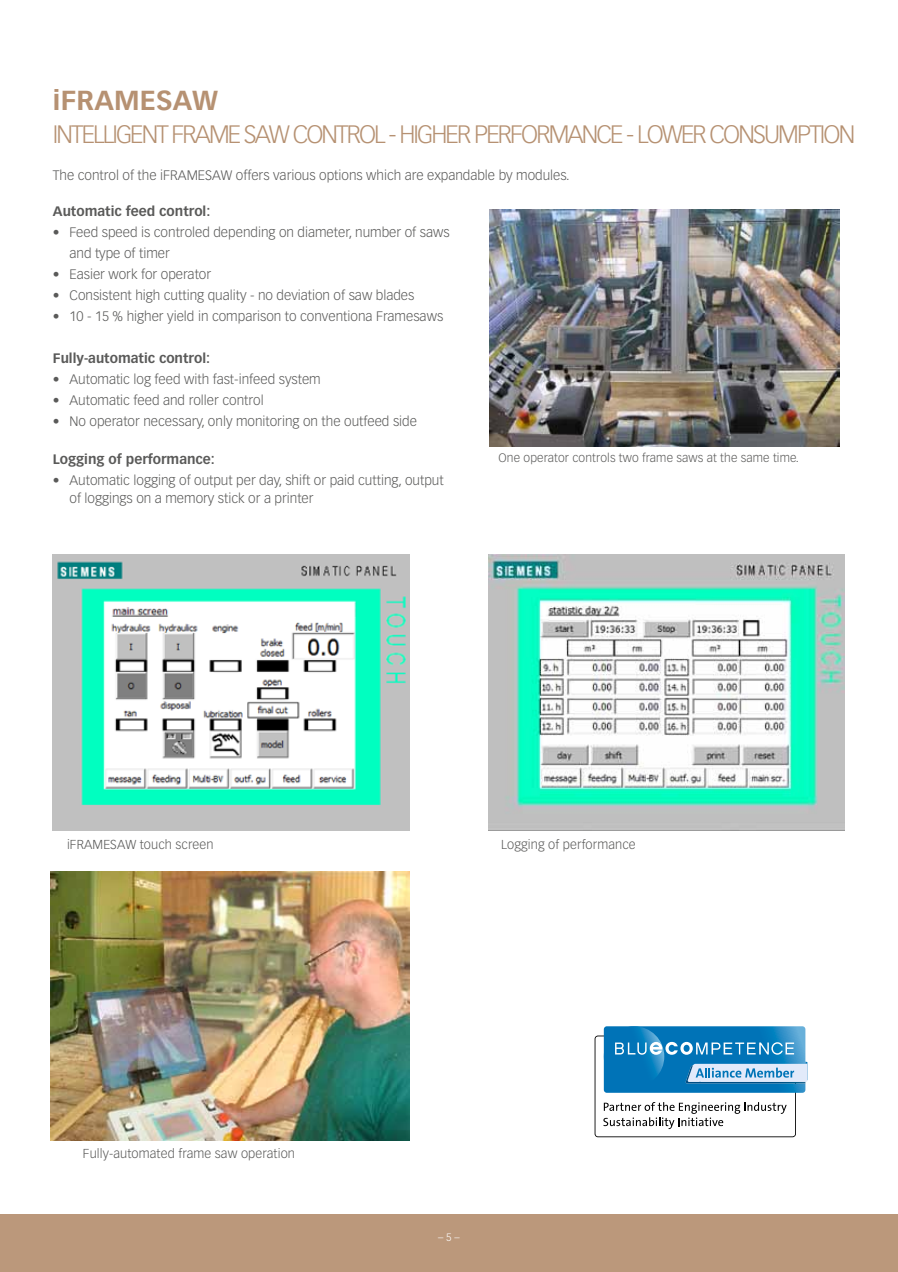
<style>
.page{position:relative;width:898px;height:1272px;background:#fff}
.page>*{position:absolute;margin:0;border:0;box-sizing:border-box;transform-origin:0 0}
.t1{font:700 27px "Vectora LH";letter-spacing:.01em;color:#b69172}
.t2{font:300 24.75px "Vectora LH";color:#b69172}
.t3{font:300 13.5px/21px "Vectora LH";color:#5a5a59}
.t4{font:700 13.5px "Vectora LH";color:#5a5a59}
.t5{font:300 12.75px "Vectora LH";letter-spacing:.01em;color:#5a5a59}
.t6{font:300 12px "Vectora LH";letter-spacing:.01em;color:#5a5a59}
.t7{font:300 10.5px "Vectora LH";color:#fff}
</style>
<div class="page">
<svg style="left:594px;top:1026px;width:213px;height:111px"></svg>
<img style="left:51px;top:871px;width:358px;height:269px">
<img style="left:488px;top:554px;width:356px;height:276px">
<img style="left:53px;top:554px;width:356px;height:276px">
<img style="left:489px;top:209px;width:350px;height:237px">
<div style="left:0;top:1214px;width:897px;height:57px;background:#bb987b"></div>
<h1 class="t1" style="left:53px;top:84px;width:166px">iFRAMESAW</h1>
<h2 class="t2" style="left:53px;top:120px;width:15px">Intelli</h2>
<h2 class="t2" style="left:116px;top:120px;width:27px">gentframesawcontrol</h2>
<h2 class="t2" style="left:388px;top:120px;width:56px">- higherperformance</h2>
<h2 class="t2" style="left:626px;top:120px;width:20px">- lowerconsumption</h2>
<p class="t3" style="left:53px;top:164px;width:518px">The control of the iFRAMESAW offers various options which are expandable by modules.</p>
<p class="t4" style="left:53px;top:203px;width:159px">Automatic feed control:</p>
<p class="t3" style="left:69px;top:222px;width:381px;text-indent:-16px">• Feed speed is controled depending on diameter, number of saws and type of timer</p>
<p class="t3" style="left:53px;top:264px;width:160px">• Easier work for operator</p>
<p class="t3" style="left:53px;top:285px;width:363px">• Consistent high cutting quality - no deviation of saw blades</p>
<p class="t3" style="left:53px;top:306px;width:391px">• 10 - 15 % higher yield in comparison to conventiona Framesaws</p>
<p class="t4" style="left:53px;top:350px;width:159px">Fully-automatic control:</p>
<p class="t3" style="left:53px;top:369px;width:269px">• Automatic log feed with fast-infeed system</p>
<p class="t3" style="left:53px;top:390px;width:212px">• Automatic feed and roller control</p>
<p class="t3" style="left:53px;top:411px;width:365px">• No operator necessary, only monitoring on the outfeed side</p>
<p class="t4" style="left:53px;top:450px;width:163px">Logging of performance:</p>
<p class="t3" style="left:69px;top:471px;width:375px;line-height:18px;text-indent:-16px">• Automatic logging of output per day, shift or paid cutting, output of loggings on a memory stick or a printer</p>
<p class="t6" style="left:498px;top:450px;width:302px">One operator controls two frame saws at the same time.</p>
<p class="t5" style="left:67px;top:837px;width:148px">iFRAMESAW touch screen</p>
<p class="t5" style="left:501px;top:837px;width:136px">Logging of performance</p>
<p class="t5" style="left:83px;top:1146px;width:213px">Fully-automated frame saw operation</p>
<p class="t7" style="left:438px;top:1231px;width:23px">– 5 –</p>
</div>
